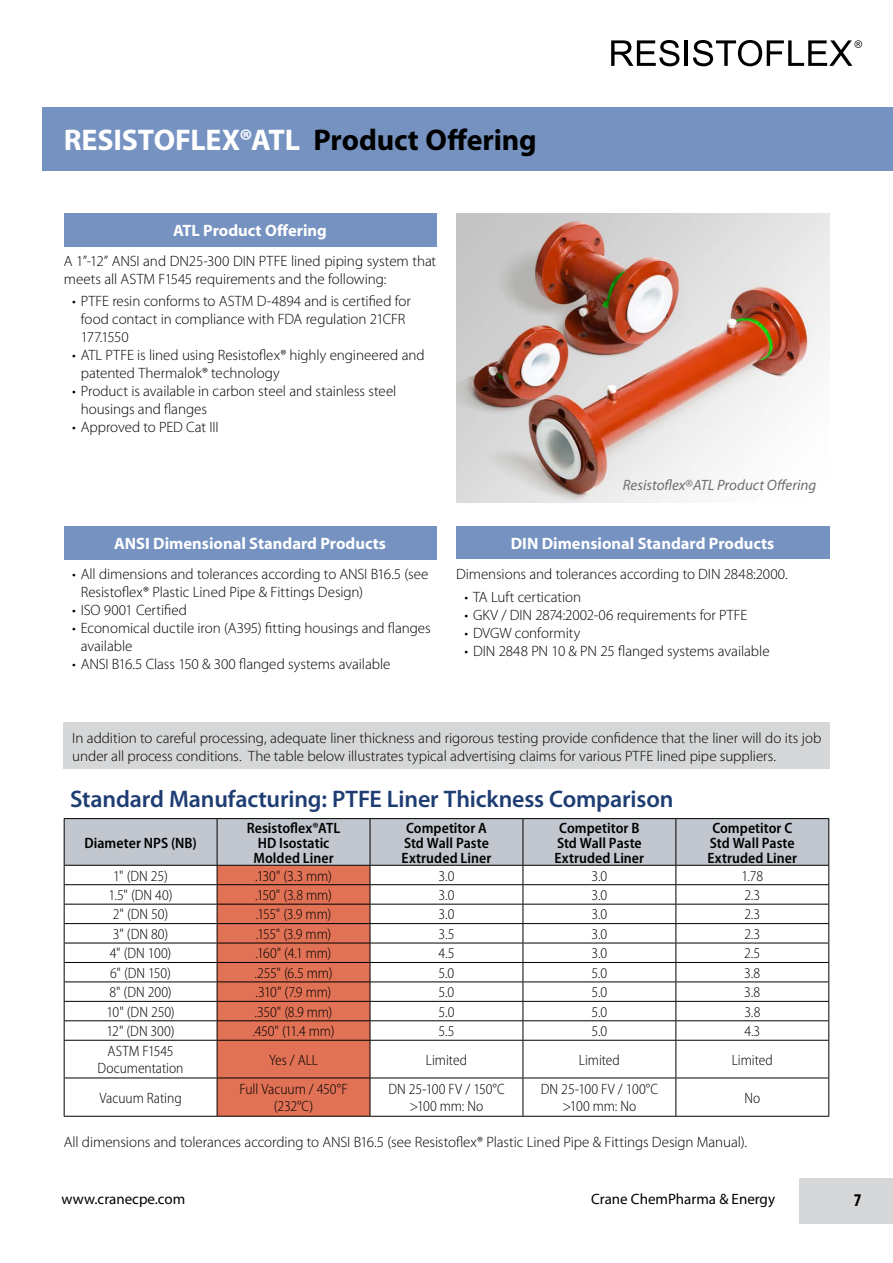
<style>
.page{position:relative;width:893px;height:1263px;background:#fff}
.page>*{position:absolute;margin:0;border:0;box-sizing:border-box;transform-origin:0 0}
.t1{font:700 30px "Myriad Pro";letter-spacing:-.005em;color:#fff}
.t2{font:600 24px "Myriad Pro";letter-spacing:-.01em;color:#1e3d73}
.t3{font:700 condensed 18px "Myriad Pro";color:#000}
.t4{font:700 16.5px "Myriad";color:#fff}
.t5{font:300 15px/18px "Myriad Pro";letter-spacing:-.005em;color:#000}
.t6{font:300 semi-condensed 15px/16.5px "Myriad Pro";letter-spacing:-.005em;color:#000;text-align:center}
.t7{font:600 semi-condensed 15px/15px "Myriad Pro";color:#000;text-align:center}
.t8{font:15px "Myriad Pro";color:#000}
.t9{font:italic 15px "Myriad Pro";color:#6d6e71}
.s1{color:#000}
.s2{font-family:"Myriad";font-style:normal}
</style>
<div class="page">
<svg style="left:611px;top:40px;width:68px;height:26px"></svg>
<hr style="left:685px;top:40px;width:3px;height:26px;background:#000">
<svg style="left:693px;top:40px;width:169px;height:26px"></svg>
<div style="left:43px;top:107px;width:850px;height:64px;background:#7592c1"></div>
<div style="left:799px;top:1178px;width:94px;height:45px;background:#d5d7d8"></div>
<hr style="left:64px;top:818px;width:153px;height:1px;background:#000">
<hr style="left:217px;top:818px;width:153px;height:1px;background:#000">
<hr style="left:370px;top:818px;width:153px;height:1px;background:#000">
<hr style="left:523px;top:818px;width:153px;height:1px;background:#000">
<hr style="left:676px;top:818px;width:153px;height:1px;background:#000">
<svg style="left:64px;top:819px;width:765px;height:297px"></svg>
<hr style="left:64px;top:1040px;width:153px;height:1px;background:#000">
<hr style="left:64px;top:1040px;width:1px;height:37px;background:#000">
<hr style="left:217px;top:1040px;width:153px;height:1px;background:#000">
<hr style="left:217px;top:1040px;width:1px;height:37px;background:#000">
<hr style="left:370px;top:1040px;width:153px;height:1px;background:#000">
<hr style="left:370px;top:1040px;width:1px;height:37px;background:#000">
<hr style="left:523px;top:1040px;width:153px;height:1px;background:#000">
<hr style="left:523px;top:1040px;width:1px;height:37px;background:#000">
<hr style="left:676px;top:1040px;width:153px;height:1px;background:#000">
<hr style="left:675px;top:1040px;width:1px;height:37px;background:#000">
<hr style="left:828px;top:1040px;width:1px;height:37px;background:#000">
<hr style="left:64px;top:1077px;width:153px;height:1px;background:#000">
<hr style="left:64px;top:1078px;width:1px;height:38px;background:#000">
<hr style="left:217px;top:1077px;width:153px;height:1px;background:#000">
<hr style="left:217px;top:1078px;width:1px;height:38px;background:#000">
<hr style="left:370px;top:1077px;width:153px;height:1px;background:#000">
<hr style="left:370px;top:1078px;width:1px;height:38px;background:#000">
<hr style="left:523px;top:1077px;width:153px;height:1px;background:#000">
<hr style="left:523px;top:1078px;width:1px;height:38px;background:#000">
<hr style="left:676px;top:1077px;width:153px;height:1px;background:#000">
<hr style="left:675px;top:1078px;width:1px;height:38px;background:#000">
<hr style="left:828px;top:1078px;width:1px;height:38px;background:#000">
<hr style="left:64px;top:1116px;width:153px;height:1px;background:#000">
<hr style="left:217px;top:1116px;width:153px;height:1px;background:#000">
<hr style="left:370px;top:1116px;width:153px;height:1px;background:#000">
<hr style="left:523px;top:1116px;width:153px;height:1px;background:#000">
<hr style="left:676px;top:1116px;width:153px;height:1px;background:#000">
<div style="left:64px;top:527px;width:372px;height:33px;background:#7592c1"></div>
<div style="left:456px;top:527px;width:373px;height:32px;background:#7592c1"></div>
<div style="left:64px;top:213px;width:372px;height:34px;background:#7592c1"></div>
<img style="left:457px;top:213px;width:372px;height:289px">
<div style="left:64px;top:723px;width:766px;height:46px;background:#d5d7d8"></div>
<h1 class="t1" style="left:64px;top:120px;width:474px">RESISTOFLEX®ATL <span class="s1">Product Offering</span></h1>
<p class="t4" style="left:173px;top:222px;width:155px">ATL Product Offering</p>
<p class="t5" style="left:64px;top:252px;width:374px">A 1”-12” ANSI and DN25-300 DIN PTFE lined piping system that meets all ASTM F1545 requirements and the following:</p>
<p class="t5" style="left:81px;top:293px;width:332px;text-indent:-9px">• PTFE resin conforms to ASTM D-4894 and is certified for food contact in compliance with FDA regulation 21CFR<br>177.1550</p>
<p class="t5" style="left:81px;top:347px;width:345px;text-indent:-9px">• ATL PTFE is lined using Resistoflex® highly engineered and patented Thermalok® technology</p>
<p class="t5" style="left:81px;top:383px;width:317px;text-indent:-9px">• Product is available in carbon steel and stainless steel housings and flanges</p>
<p class="t5" style="left:72px;top:419px;width:148px">• Approved to PED Cat III</p>
<p class="t4" style="left:114px;top:535px;width:273px">ANSI Dimensional Standard Products</p>
<p class="t5" style="left:81px;top:566px;width:349px;text-indent:-9px">• All dimensions and tolerances according to ANSI B16.5 (see<br>Resistoflex® Plastic Lined Pipe &amp; Fittings Design)</p>
<p class="t5" style="left:72px;top:602px;width:116px">• ISO 9001 Certified</p>
<p class="t5" style="left:81px;top:620px;width:351px;text-indent:-9px">• Economical ductile iron (A395) fitting housings and flanges available</p>
<p class="t5" style="left:72px;top:656px;width:320px">• ANSI B16.5 Class 150 &amp; 300 flanged systems available</p>
<p class="t9" style="left:623px;top:475px;width:195px">Resistoflex<span class="s2">®</span>ATL Product Offering</p>
<p class="t4" style="left:511px;top:535px;width:265px">DIN Dimensional Standard Products</p>
<p class="t5" style="left:456px;top:566px;width:333px">Dimensions and tolerances according to DIN 2848:2000.</p>
<p class="t5" style="left:465px;top:588px;width:118px">• TA Luft certication</p>
<p class="t5" style="left:465px;top:606px;width:284px">• GKV / DIN 2874:2002-06 requirements for PTFE</p>
<p class="t5" style="left:465px;top:624px;width:117px">• DVGW conformity</p>
<p class="t5" style="left:465px;top:642px;width:307px">• DIN 2848 PN 10 &amp; PN 25 flanged systems available</p>
<p class="t5" style="left:72px;top:729px;width:751px">In addition to careful processing, adequate liner thickness and rigorous testing provide confidence that the liner will do its job under all process conditions. The table below illustrates typical advertising claims for various PTFE lined pipe suppliers.</p>
<h2 class="t2" style="left:70px;top:783px;width:605px">Standard Manufacturing: PTFE Liner Thickness Comparison</h2>
<p class="t7" style="left:84px;top:835px;width:114px">Diameter NPS (NB)</p>
<p class="t7" style="left:247px;top:820px;width:95px">Resistoflex®ATL<br>HD Isostatic<br>Molded Liner</p>
<p class="t7" style="left:402px;top:820px;width:91px;text-align:left">Competitor A<br>Std Wall Paste<br>Extruded Liner</p>
<p class="t7" style="left:555px;top:820px;width:91px">Competitor B<br>Std Wall Paste<br>Extruded Liner</p>
<p class="t7" style="left:707px;top:820px;width:91px">Competitor C<br>Std Wall Paste<br>Extruded Liner</p>
<p class="t6" style="left:113px;top:868px;width:56px">1" (DN 25)</p>
<p class="t6" style="left:255px;top:868px;width:78px">.130" (3.3 mm)</p>
<p class="t6" style="left:438px;top:868px;width:17px">3.0</p>
<p class="t6" style="left:591px;top:868px;width:17px">3.0</p>
<p class="t6" style="left:742px;top:868px;width:23px">1.78</p>
<p class="t6" style="left:109px;top:887px;width:66px">1.5" (DN 40)</p>
<p class="t6" style="left:255px;top:887px;width:78px">.150" (3.8 mm)</p>
<p class="t6" style="left:438px;top:887px;width:17px">3.0</p>
<p class="t6" style="left:591px;top:887px;width:17px">3.0</p>
<p class="t6" style="left:744px;top:887px;width:17px">2.3</p>
<p class="t6" style="left:113px;top:906px;width:57px">2" (DN 50)</p>
<p class="t6" style="left:256px;top:906px;width:77px">.155" (3.9 mm)</p>
<p class="t6" style="left:438px;top:906px;width:17px">3.0</p>
<p class="t6" style="left:591px;top:906px;width:17px">3.0</p>
<p class="t6" style="left:744px;top:906px;width:17px">2.3</p>
<p class="t6" style="left:113px;top:926px;width:57px">3" (DN 80)</p>
<p class="t6" style="left:256px;top:926px;width:77px">.155" (3.9 mm)</p>
<p class="t6" style="left:438px;top:926px;width:17px">3.5</p>
<p class="t6" style="left:591px;top:926px;width:17px">3.0</p>
<p class="t6" style="left:744px;top:926px;width:17px">2.3</p>
<p class="t6" style="left:110px;top:945px;width:63px">4" (DN 100)</p>
<p class="t6" style="left:256px;top:945px;width:78px">.160" (4.1 mm)</p>
<p class="t6" style="left:438px;top:945px;width:18px">4.5</p>
<p class="t6" style="left:591px;top:945px;width:17px">3.0</p>
<p class="t6" style="left:744px;top:945px;width:18px">2.5</p>
<p class="t6" style="left:110px;top:965px;width:62px">6" (DN 150)</p>
<p class="t6" style="left:254px;top:965px;width:80px">.255" (6.5 mm)</p>
<p class="t6" style="left:439px;top:965px;width:17px">5.0</p>
<p class="t6" style="left:591px;top:965px;width:17px">5.0</p>
<p class="t6" style="left:744px;top:965px;width:18px">3.8</p>
<p class="t6" style="left:109px;top:984px;width:64px">8" (DN 200)</p>
<p class="t6" style="left:256px;top:984px;width:77px">.310" (7.9 mm)</p>
<p class="t6" style="left:439px;top:984px;width:17px">5.0</p>
<p class="t6" style="left:591px;top:984px;width:17px">5.0</p>
<p class="t6" style="left:744px;top:984px;width:18px">3.8</p>
<p class="t6" style="left:107px;top:1004px;width:70px">10" (DN 250)</p>
<p class="t6" style="left:255px;top:1004px;width:79px">.350" (8.9 mm)</p>
<p class="t6" style="left:439px;top:1004px;width:17px">5.0</p>
<p class="t6" style="left:591px;top:1004px;width:17px">5.0</p>
<p class="t6" style="left:744px;top:1004px;width:18px">3.8</p>
<p class="t6" style="left:107px;top:1023px;width:70px">12" (DN 300)</p>
<p class="t6" style="left:253px;top:1023px;width:84px">.450" (11.4 mm)</p>
<p class="t6" style="left:439px;top:1023px;width:17px">5.5</p>
<p class="t6" style="left:591px;top:1023px;width:17px">5.0</p>
<p class="t6" style="left:744px;top:1023px;width:18px">4.3</p>
<p class="t6" style="left:98px;top:1043px;width:87px">ASTM F1545<br>Documentation</p>
<p class="t6" style="left:269px;top:1052px;width:51px">Yes / ALL</p>
<p class="t6" style="left:426px;top:1052px;width:43px">Limited</p>
<p class="t6" style="left:579px;top:1052px;width:43px">Limited</p>
<p class="t6" style="left:732px;top:1052px;width:43px">Limited</p>
<p class="t6" style="left:99px;top:1090px;width:84px">Vacuum Rating</p>
<p class="t6" style="left:239px;top:1081px;width:110px">Full Vacuum / 450°F (232°C)</p>
<p class="t6" style="left:388px;top:1081px;width:118px">DN 25-100 FV / 150°C &gt;100 mm: No</p>
<p class="t6" style="left:541px;top:1081px;width:119px">DN 25-100 FV / 100°C &gt;100 mm: No</p>
<p class="t6" style="left:744px;top:1090px;width:17px">No</p>
<p class="t5" style="left:64px;top:1133px;width:685px">All dimensions and tolerances according to ANSI B16.5 (see Resistoflex® Plastic Lined Pipe &amp; Fittings Design Manual).</p>
<p class="t8" style="left:62px;top:1190px;width:125px">www.cranecpe.com</p>
<p class="t8" style="left:591px;top:1189px;width:185px">Crane ChemPharma &amp; Energy</p>
<p class="t3" style="left:854px;top:1189px;width:9px">7</p>
</div>
